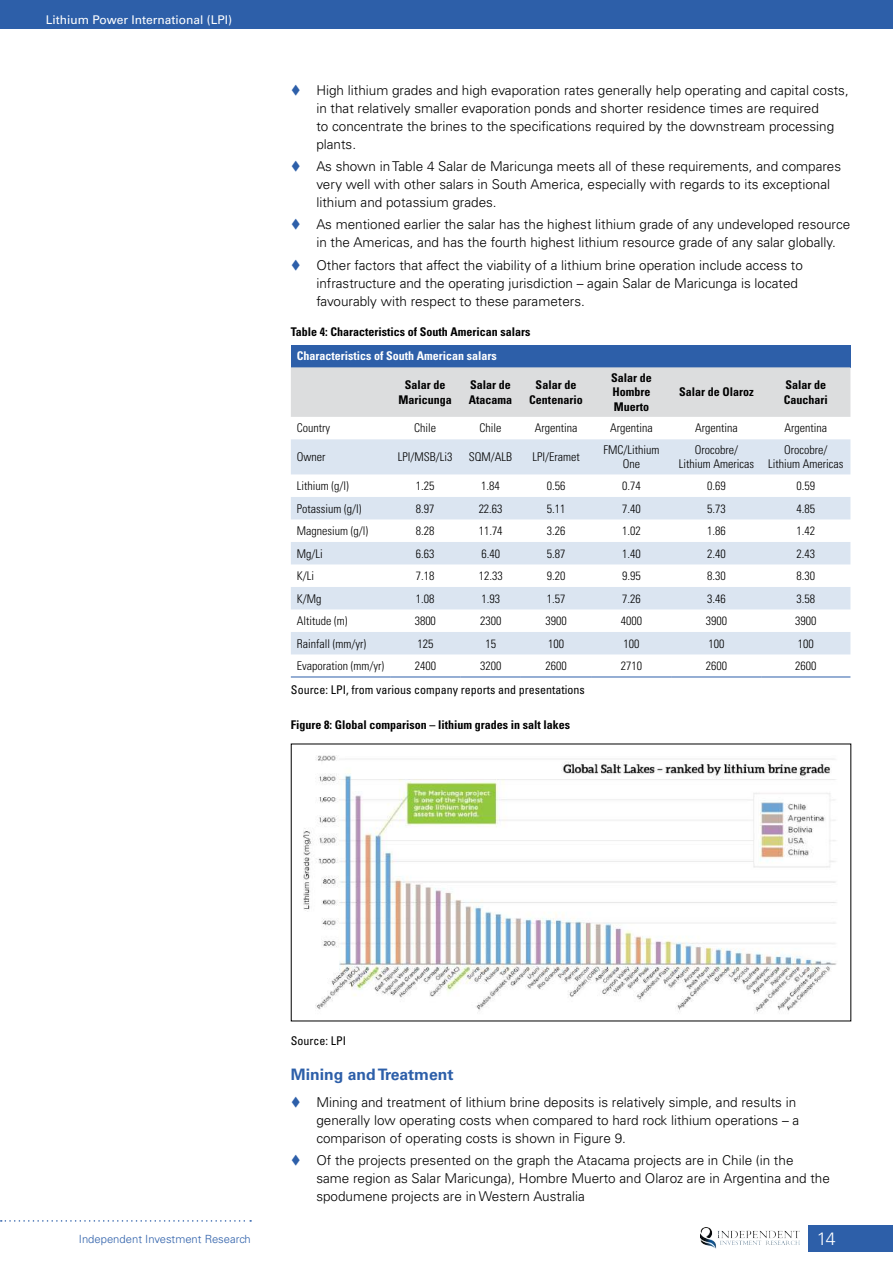
<style>
.page{position:relative;width:893px;height:1263px;background:#fff}
.page>*{position:absolute;margin:0;border:0;box-sizing:border-box;transform-origin:0 0}
.t1{font:300 18px "Univers LT Std";color:#fff}
.t2{font:700 15.75px "Univers LT Std";color:#2d5fa9}
.t3{font:300 13.5px/18px "Univers LT Std";color:#000}
.t4{font:300 condensed 12px/14.4px "Univers LT Std";color:#000;text-align:center}
.t5{font:700 condensed 12px/14.4px "Univers LT Std";color:#000;text-align:center}
.t6{font:condensed 12px "Univers LT Std";color:#000}
.t7{font:700 condensed 12px "Univers LT Std";color:#fff}
.t8{font:12px "Univers LT Std";color:#fff}
.t9{font:300 11.25px "Univers LT Std";color:#2d5fa9}
</style>
<div class="page">
<div style="left:808px;top:1225px;width:85px;height:26px;background:#2d5fa9"></div>
<div style="left:0;top:0;width:893px;height:28px;background:#2d5fa9"></div>
<img style="left:700px;top:1227px;width:99px;height:21px">
<svg style="left:1px;top:1220px;width:250px;height:2px"></svg>
<div style="left:291px;top:345px;width:559px;height:22px;background:#2d5fa9"></div>
<div style="left:291px;top:367px;width:559px;height:50px;background:#dcddde"></div>
<svg style="left:291px;top:439px;width:559px;height:215px;fill:#dbe5f1"></svg>
<hr style="left:291px;top:677px;width:99px;height:1px;background:#2d5fa9">
<hr style="left:390px;top:677px;width:70px;height:1px;background:#2d5fa9">
<hr style="left:460px;top:677px;width:61px;height:1px;background:#2d5fa9">
<hr style="left:521px;top:677px;width:70px;height:1px;background:#2d5fa9">
<hr style="left:591px;top:677px;width:81px;height:1px;background:#2d5fa9">
<hr style="left:672px;top:677px;width:89px;height:1px;background:#2d5fa9">
<hr style="left:761px;top:677px;width:89px;height:1px;background:#2d5fa9">
<img style="left:303px;top:755px;width:534px;height:258px">
<p class="t8" style="left:46px;top:13px;width:188px">Lithium Power International (LPI)</p>
<p class="t3" style="left:316px;top:81px;width:534px">High lithium grades and high evaporation rates generally help operating and capital costs, in that relatively smaller evaporation ponds and shorter residence times are required<br>to concentrate the brines to the specifications required by the downstream processing plants.</p>
<p class="t3" style="left:316px;top:157px;width:526px">As shown in Table 4 Salar de Maricunga meets all of these requirements, and compares very well with other salars in South America, especially with regards to its exceptional lithium and potassium grades.</p>
<p class="t3" style="left:316px;top:216px;width:535px">As mentioned earlier the salar has the highest lithium grade of any undeveloped resource in the Americas, and has the fourth highest lithium resource grade of any salar globally.</p>
<p class="t3" style="left:316px;top:256px;width:488px">Other factors that affect the viability of a lithium brine operation include access to infrastructure and the operating jurisdiction – again Salar de Maricunga is located favourably with respect to these parameters.</p>
<p class="t5" style="left:291px;top:325px;width:241px">Table 4: Characteristics of South American salars</p>
<p class="t7" style="left:297px;top:349px;width:201px">Characteristics of South American salars</p>
<p class="t5" style="left:399px;top:378px;width:55px">Salar de<br>Maricunga</p>
<p class="t5" style="left:469px;top:378px;width:45px;text-align:left">Salar de<br>Atacama</p>
<p class="t5" style="left:529px;top:378px;width:55px">Salar de<br>Centenario</p>
<p class="t5" style="left:611px;top:371px;width:42px;text-align:justify">Salar de Hombre Muerto</p>
<p class="t5" style="left:679px;top:385px;width:76px">Salar de Olaroz</p>
<p class="t5" style="left:784px;top:378px;width:46px;text-align:left">Salar de<br>Cauchari</p>
<p class="t4" style="left:297px;top:421px;width:35px">Country</p>
<p class="t4" style="left:414px;top:421px;width:23px">Chile</p>
<p class="t4" style="left:480px;top:421px;width:23px">Chile</p>
<p class="t4" style="left:535px;top:421px;width:44px">Argentina</p>
<p class="t4" style="left:610px;top:421px;width:44px">Argentina</p>
<p class="t4" style="left:695px;top:421px;width:44px">Argentina</p>
<p class="t4" style="left:784px;top:421px;width:44px">Argentina</p>
<p class="t4" style="left:297px;top:450px;width:30px">Owner</p>
<p class="t4" style="left:398px;top:450px;width:56px">LPI/MSB/Li3</p>
<p class="t4" style="left:469px;top:450px;width:45px">SQM/ALB</p>
<p class="t4" style="left:532px;top:450px;width:49px">LPI/Eramet</p>
<p class="t4" style="left:603px;top:443px;width:57px">FMC/Lithium<br>One</p>
<p class="t4" style="left:679px;top:443px;width:77px">Orocobre/<br>Lithium Americas</p>
<p class="t4" style="left:768px;top:443px;width:77px">Orocobre/<br>Lithium Americas</p>
<p class="t4" style="left:297px;top:479px;width:53px">Lithium (g/l)</p>
<p class="t4" style="left:416px;top:479px;width:20px">1.25</p>
<p class="t4" style="left:481px;top:479px;width:20px">1.84</p>
<p class="t4" style="left:547px;top:479px;width:20px">0.56</p>
<p class="t4" style="left:622px;top:479px;width:20px">0.74</p>
<p class="t4" style="left:707px;top:479px;width:20px">0.69</p>
<p class="t4" style="left:796px;top:479px;width:20px">0.59</p>
<p class="t4" style="left:297px;top:501px;width:66px">Potassium (g/l)</p>
<p class="t4" style="left:416px;top:501px;width:20px">8.97</p>
<p class="t4" style="left:479px;top:501px;width:25px">22.63</p>
<p class="t4" style="left:547px;top:501px;width:20px">5.11</p>
<p class="t4" style="left:622px;top:501px;width:20px">7.40</p>
<p class="t4" style="left:707px;top:501px;width:20px">5.73</p>
<p class="t4" style="left:796px;top:501px;width:20px">4.85</p>
<p class="t4" style="left:297px;top:524px;width:73px">Magnesium (g/l)</p>
<p class="t4" style="left:416px;top:524px;width:20px">8.28</p>
<p class="t4" style="left:479px;top:524px;width:25px">11.74</p>
<p class="t4" style="left:547px;top:524px;width:20px">3.26</p>
<p class="t4" style="left:622px;top:524px;width:20px">1.02</p>
<p class="t4" style="left:707px;top:524px;width:20px">1.86</p>
<p class="t4" style="left:796px;top:524px;width:20px">1.42</p>
<p class="t4" style="left:297px;top:546px;width:27px">Mg/Li</p>
<p class="t4" style="left:416px;top:546px;width:20px">6.63</p>
<p class="t4" style="left:481px;top:546px;width:20px">6.40</p>
<p class="t4" style="left:547px;top:546px;width:20px">5.87</p>
<p class="t4" style="left:622px;top:546px;width:20px">1.40</p>
<p class="t4" style="left:707px;top:546px;width:20px">2.40</p>
<p class="t4" style="left:796px;top:546px;width:20px">2.43</p>
<p class="t4" style="left:297px;top:569px;width:19px">K/Li</p>
<p class="t4" style="left:416px;top:569px;width:20px">7.18</p>
<p class="t4" style="left:479px;top:569px;width:25px">12.33</p>
<p class="t4" style="left:547px;top:569px;width:20px">9.20</p>
<p class="t4" style="left:622px;top:569px;width:20px">9.95</p>
<p class="t4" style="left:707px;top:569px;width:20px">8.30</p>
<p class="t4" style="left:797px;top:569px;width:20px">8.30</p>
<p class="t4" style="left:297px;top:591px;width:26px">K/Mg</p>
<p class="t4" style="left:416px;top:591px;width:20px">1.08</p>
<p class="t4" style="left:481px;top:591px;width:20px">1.93</p>
<p class="t4" style="left:547px;top:591px;width:20px">1.57</p>
<p class="t4" style="left:622px;top:591px;width:20px">7.26</p>
<p class="t4" style="left:707px;top:591px;width:20px">3.46</p>
<p class="t4" style="left:797px;top:591px;width:20px">3.58</p>
<p class="t4" style="left:297px;top:614px;width:52px">Altitude (m)</p>
<p class="t4" style="left:415px;top:614px;width:23px">3800</p>
<p class="t4" style="left:480px;top:614px;width:23px">2300</p>
<p class="t4" style="left:545px;top:614px;width:23px">3900</p>
<p class="t4" style="left:621px;top:614px;width:23px">4000</p>
<p class="t4" style="left:706px;top:614px;width:23px">3900</p>
<p class="t4" style="left:795px;top:614px;width:23px">3900</p>
<p class="t4" style="left:297px;top:636px;width:71px">Rainfall (mm/yr)</p>
<p class="t4" style="left:417px;top:636px;width:17px">125</p>
<p class="t4" style="left:485px;top:636px;width:12px">15</p>
<p class="t4" style="left:548px;top:636px;width:17px">100</p>
<p class="t4" style="left:624px;top:636px;width:17px">100</p>
<p class="t4" style="left:709px;top:636px;width:17px">100</p>
<p class="t4" style="left:798px;top:636px;width:17px">100</p>
<p class="t4" style="left:297px;top:659px;width:89px">Evaporation (mm/yr)</p>
<p class="t4" style="left:415px;top:659px;width:23px">2400</p>
<p class="t4" style="left:480px;top:659px;width:23px">3200</p>
<p class="t4" style="left:545px;top:659px;width:23px">2600</p>
<p class="t4" style="left:621px;top:659px;width:23px">2710</p>
<p class="t4" style="left:706px;top:659px;width:23px">2600</p>
<p class="t4" style="left:795px;top:659px;width:23px">2600</p>
<p class="t6" style="left:291px;top:682px;width:295px">Source: LPI, from various company reports and presentations</p>
<p class="t5" style="left:291px;top:718px;width:281px">Figure 8: Global comparison – lithium grades in salt lakes</p>
<p class="t9" style="left:79px;top:1232px;width:173px">Independent Investment Research</p>
<p class="t6" style="left:291px;top:1033px;width:57px">Source: LPI</p>
<p class="t2" style="left:291px;top:1066px;width:164px">Mining and Treatment</p>
<p class="t3" style="left:316px;top:1093px;width:484px">Mining and treatment of lithium brine deposits is relatively simple, and results in generally low operating costs when compared to hard rock lithium operations – a comparison of operating costs is shown in Figure 9.</p>
<p class="t3" style="left:316px;top:1151px;width:515px">Of the projects presented on the graph the Atacama projects are in Chile (in the<br>same region as Salar Maricunga), Hombre Muerto and Olaroz are in Argentina and the spodumene projects are in Western Australia</p>
<h1 class="t1" style="left:817px;top:1227px;width:21px">14</h1>
</div>
